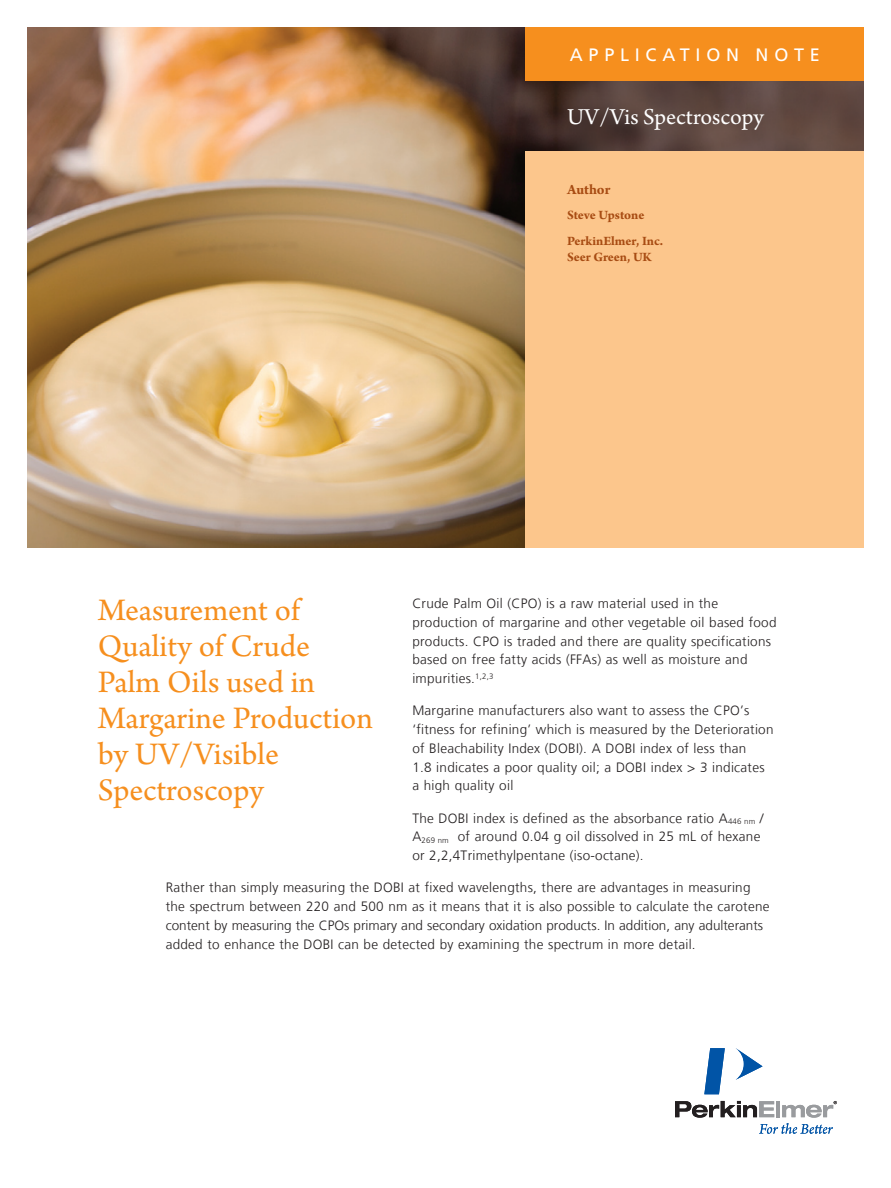
<style>
.page{position:relative;width:891px;height:1188px;background:#fff}
.page>*{position:absolute;margin:0;border:0;box-sizing:border-box;transform-origin:0 0}
.t1{font:33px/36px "Arno Pro";color:#f68f1e}
.t2{font:24px "Arno Pro";color:#fff}
.t3{font:18px "Frutiger";letter-spacing:.32em;color:#fff}
.t4{font:700 15px "Arno Pro";color:#a84c13}
.t5{font:300 13.5px/18.8px "Frutiger LT Com";letter-spacing:.02em;color:#231f20}
.t6{font:700 13.5px/25.5px "Arno Pro";letter-spacing:-.005em;color:#a84c13}
</style>
<div class="page">
<img style="left:27px;top:27px;width:837px;height:520px">
<div style="left:526px;top:151px;width:338px;height:397px;background:#fcc68c"></div>
<div style="left:526px;top:27px;width:338px;height:54px;background:#f68f1e"></div>
<svg style="left:736px;top:1048px;width:27px;height:32px"></svg>
<svg style="left:704px;top:1048px;width:21px;height:46px"></svg>
<svg style="left:675px;top:1101px;width:162px;height:33px"></svg>
<h3 class="t3" style="left:570px;top:44px;width:252px">APPLICATION N OTE</h3>
<h2 class="t2" style="left:567px;top:103px;width:198px">UV/Vis Spectroscopy</h2>
<p class="t4" style="left:567px;top:181px;width:45px">Author</p>
<p class="t6" style="left:567px;top:203px;width:98px">Steve Upstone<br>PerkinElmer, Inc.</p>
<p class="t6" style="left:567px;top:245px;width:86px">Seer Green, UK</p>
<p class="t5" style="left:412px;top:594px;width:366px">Crude Palm Oil (CPO) is a raw material used in the production of margarine and other vegetable oil based food products. CPO is traded and there are quality specifications based on free fatty acids (FFAs) as well as moisture and impurities.<sup>1,2,3</sup></p>
<p class="t5" style="left:412px;top:701px;width:363px">Margarine manufacturers also want to assess the CPO’s ‘fitness for refining’ which is measured by the Deterioration of Bleachability Index (DOBI). A DOBI index of less than<br>1.8 indicates a poor quality oil; a DOBI index &gt; 3 indicates a high quality oil</p>
<p class="t5" style="left:412px;top:809px;width:353px">The DOBI index is defined as the absorbance ratio A<sub>446</sub> <sub>nm</sub> /<br>A<sub>269</sub> <sub>nm</sub> of around 0.04 g oil dissolved in 25 mL of hexane or 2,2,4Trimethylpentane (iso-octane).</p>
<p class="t5" style="left:166px;top:878px;width:605px">Rather than simply measuring the DOBI at fixed wavelengths, there are advantages in measuring the spectrum between 220 and 500 nm as it means that it is also possible to calculate the carotene content by measuring the CPOs primary and secondary oxidation products. In addition, any adulterants added to enhance the DOBI can be detected by examining the spectrum in more detail.</p>
<h1 class="t1" style="left:98px;top:594px;width:277px">Measurement of<br>Quality of Crude<br>Palm Oils used in<br>Margarine Production by UV/Visible<br>Spectroscopy</h1>
</div>
